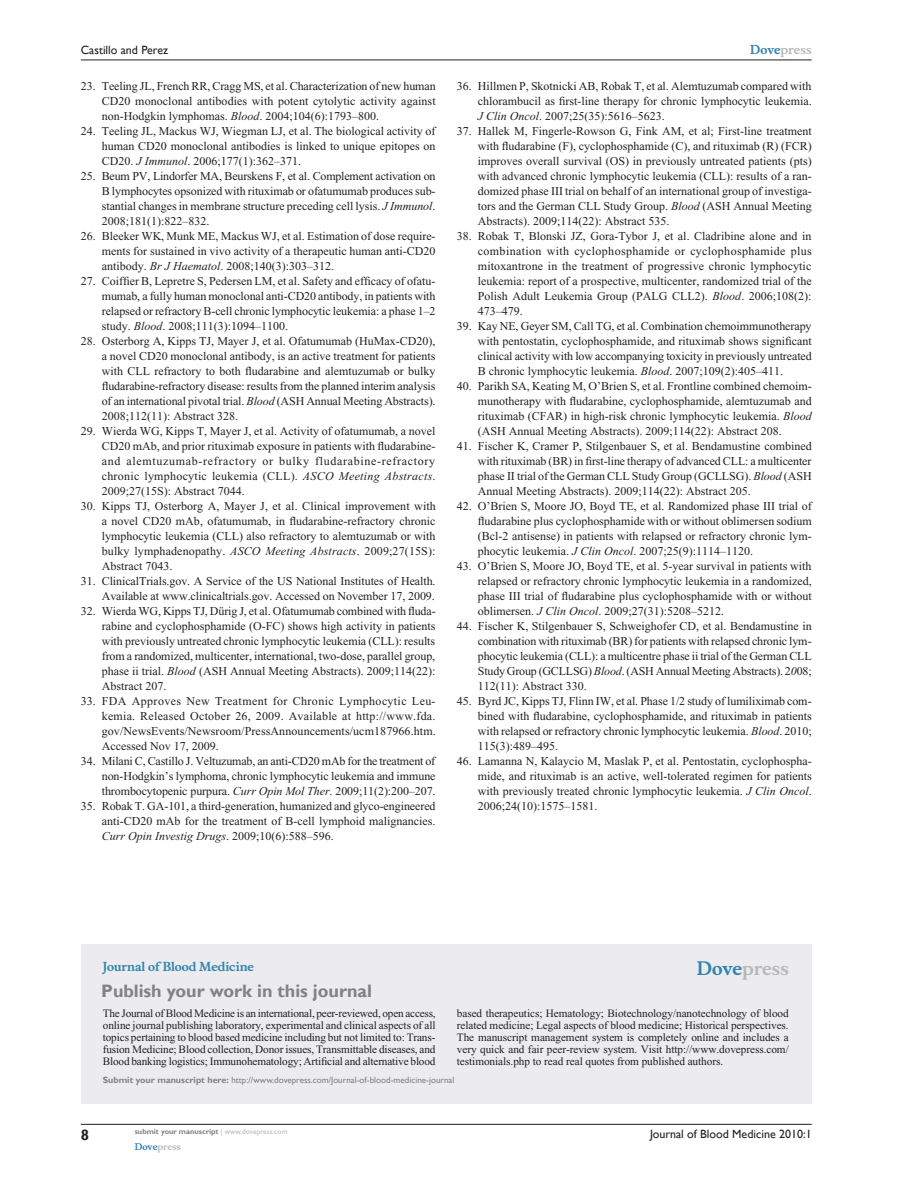
<style>
.page{position:relative;width:918px;height:1188px;background:#fff}
.page>*{position:absolute;margin:0;border:0;box-sizing:border-box;transform-origin:0 0}
.t1{font:700 18px "Gill Sans";color:#808285}
.t2{font:700 18px "Musee";color:#b8b9bc}
.t3{font:12px/15px "Times New Roman";color:#231f20;text-align:justify}
.t4{font:12px "Gill Sans";color:#231f20}
.t5{font:700 12px "Musee";color:#3485ae}
.t6{font:700 12px "Musee";color:#b8b9bc}
.t7{font:11.25px/12px "Times New Roman";letter-spacing:-.01em;color:#231f20;text-align:justify}
.t8{font:9px "Gill Sans";color:#808285}
.t9{font:700 9px "Musee";color:#b8b9bc}
.t10{font:700 7.5px "Gill Sans";color:#808285}
.s1{color:#3485ae}
.s2{font-style:italic}
.s3{font-weight:700}
.s4{font-weight:400;color:#b8b9bc}
</style>
<div class="page">
<div style="left:81px;top:944px;width:731px;height:159px;background:#ececee"></div>
<hr style="left:81px;top:60px;width:731px;height:1px;background:#231f20">
<hr style="left:81px;top:1124px;width:731px;height:1px;background:#231f20">
<p class="t4" style="left:81px;top:43px;width:89px">Castillo and Perez</p>
<p class="t6" style="left:750px;top:43px;width:63px"><span class="s1">Dove</span>press</p>
<p class="t3" style="left:102px;top:79px;width:335px;text-indent:-21px">23. Teeling JL, French RR, Cragg MS, et al. Characterization of new human CD20 monoclonal antibodies with potent cytolytic activity against non-Hodgkin lymphomas. <span class="s2">Blood</span>. 2004;104(6):1793–800.</p>
<p class="t3" style="left:102px;top:124px;width:335px;text-indent:-21px">24. Teeling JL, Mackus WJ, Wiegman LJ, et al. The biological activity of human CD20 monoclonal antibodies is linked to unique epitopes on CD20. <span class="s2">J Immunol</span>. 2006;177(1):362–371.</p>
<p class="t3" style="left:102px;top:169px;width:335px;text-indent:-21px">25. Beum PV, Lindorfer MA, Beurskens F, et al. Complement activation on B lymphocytes opsonized with rituximab or ofatumumab produces sub&shy;stantial changes in membrane structure preceding cell lysis. <span class="s2">J Immunol</span>.<br>2008;181(1):822–832.</p>
<p class="t3" style="left:102px;top:229px;width:335px;text-indent:-21px">26. Bleeker WK, Munk ME, Mackus WJ, et al. Estimation of dose require&shy;ments for sustained in vivo activity of a therapeutic human anti-CD20 antibody. <span class="s2">Br J Haematol</span>. 2008;140(3):303–312.</p>
<p class="t3" style="left:102px;top:274px;width:335px;text-indent:-21px">27. Coiffier B, Lepretre S, Pedersen LM, et al. Safety and efficacy of ofatu&shy;mumab, a fully human monoclonal anti-CD20 antibody, in patients with relapsed or refractory B-cell chronic lymphocytic leukemia: a phase 1–2 study. <span class="s2">Blood</span>. 2008;111(3):1094–1100.</p>
<p class="t3" style="left:102px;top:334px;width:335px;text-indent:-21px">28. Osterborg A, Kipps TJ, Mayer J, et al. Ofatumumab (HuMax-CD20), a novel CD20 monoclonal antibody, is an active treatment for patients with CLL refractory to both fludarabine and alemtuzumab or bulky fludarabine-refractory disease: results from the planned interim analysis of an international pivotal trial. <span class="s2">Blood</span> (ASH Annual Meeting Abstracts).<br>2008;112(11): Abstract 328.</p>
<p class="t3" style="left:102px;top:424px;width:335px;text-indent:-21px">29. Wierda WG, Kipps T, Mayer J, et al. Activity of ofatumumab, a novel CD20 mAb, and prior rituximab exposure in patients with fludarabine&shy;and alemtuzumab-refractory or bulky fludarabine-refractory chronic lymphocytic leukemia (CLL). <span class="s2">ASCO Meeting Abstracts</span>.<br>2009;27(15S): Abstract 7044.</p>
<p class="t3" style="left:102px;top:499px;width:335px;text-indent:-21px">30. Kipps TJ, Osterborg A, Mayer J, et al. Clinical improvement with a novel CD20 mAb, ofatumumab, in fludarabine-refractory chronic lymphocytic leukemia (CLL) also refractory to alemtuzumab or with bulky lymphadenopathy. <span class="s2">ASCO Meeting Abstracts</span>. 2009;27(15S):<br>Abstract 7043.</p>
<p class="t3" style="left:81px;top:574px;width:356px;text-align:right">31. ClinicalTrials.gov. A Service of the US National Institutes of Health.<br>Available at www.clinicaltrials.gov. Accessed on November 17, 2009.</p>
<p class="t3" style="left:102px;top:604px;width:335px;text-indent:-21px">32. Wierda WG, Kipps TJ, Dürig J, et al. Ofatumumab combined with fluda&shy;rabine and cyclophosphamide (O-FC) shows high activity in patients with previously untreated chronic lymphocytic leukemia (CLL): results from a randomized, multicenter, international, two-dose, parallel group, phase ii trial. <span class="s2">Blood</span> (ASH Annual Meeting Abstracts). 2009;114(22):<br>Abstract 207.</p>
<p class="t3" style="left:102px;top:694px;width:336px;text-indent:-21px">33. FDA Approves New Treatment for Chronic Lymphocytic Leu&shy;kemia. Released October 26, 2009. Available at http://www.fda. gov/NewsEvents/Newsroom/PressAnnouncements/ucm187966.htm.<br>Accessed Nov 17, 2009.</p>
<p class="t3" style="left:102px;top:754px;width:335px;text-indent:-21px">34. Milani C, Castillo J. Veltuzumab, an anti-CD20 mAb for the treatment of non-Hodgkin’s lymphoma, chronic lymphocytic leukemia and immune thrombocytopenic purpura. <span class="s2">Curr Opin Mol Ther</span>. 2009;11(2):200–207.</p>
<p class="t3" style="left:102px;top:799px;width:335px;text-indent:-21px">35. Robak T. GA-101, a third-generation, humanized and glyco-engineered anti-CD20 mAb for the treatment of B-cell lymphoid malignancies.<br><span class="s2">Curr Opin Investig Drugs</span>. 2009;10(6):588–596.</p>
<p class="t3" style="left:478px;top:79px;width:335px;text-indent:-21px">36. Hillmen P, Skotnicki AB, Robak T, et al. Alemtuzumab compared with chlorambucil as first-line therapy for chronic lymphocytic leukemia.<br><span class="s2">J Clin Oncol</span>. 2007;25(35):5616–5623.</p>
<p class="t3" style="left:478px;top:124px;width:335px;text-indent:-21px">37. Hallek M, Fingerle-Rowson G, Fink AM, et al; First-line treatment with fludarabine (F), cyclophosphamide (C), and rituximab (R) (FCR) improves overall survival (OS) in previously untreated patients (pts) with advanced chronic lymphocytic leukemia (CLL): results of a ran&shy;domized phase III trial on behalf of an international group of investiga&shy;tors and the German CLL Study Group. <span class="s2">Blood</span> (ASH Annual Meeting Abstracts). 2009;114(22): Abstract 535.</p>
<p class="t3" style="left:478px;top:229px;width:335px;text-indent:-21px">38. Robak T, Blonski JZ, Gora-Tybor J, et al. Cladribine alone and in combination with cyclophosphamide or cyclophosphamide plus mitoxantrone in the treatment of progressive chronic lymphocytic leukemia: report of a prospective, multicenter, randomized trial of the Polish Adult Leukemia Group (PALG CLL2). <span class="s2">Blood</span>. 2006;108(2):<br>473–479.</p>
<p class="t3" style="left:478px;top:319px;width:335px;text-indent:-21px">39. Kay NE, Geyer SM, Call TG, et al. Combination chemoimmunotherapy with pentostatin, cyclophosphamide, and rituximab shows significant clinical activity with low accompanying toxicity in previously untreated B chronic lymphocytic leukemia. <span class="s2">Blood</span>. 2007;109(2):405–411.</p>
<p class="t3" style="left:478px;top:379px;width:335px;text-indent:-21px">40. Parikh SA, Keating M, O’Brien S, et al. Frontline combined chemoim&shy;munotherapy with fludarabine, cyclophosphamide, alemtuzumab and rituximab (CFAR) in high-risk chronic lymphocytic leukemia. <span class="s2">Blood </span>(ASH Annual Meeting Abstracts). 2009;114(22): Abstract 208.</p>
<p class="t3" style="left:478px;top:439px;width:335px;text-indent:-21px">41. Fischer K, Cramer P, Stilgenbauer S, et al. Bendamustine combined with rituximab (BR) in first-line therapy of advanced CLL: a multicenter phase II trial of the German CLL Study Group (GCLLSG). <span class="s2">Blood</span> (ASH Annual Meeting Abstracts). 2009;114(22): Abstract 205.</p>
<p class="t3" style="left:478px;top:499px;width:335px;text-indent:-21px">42. O’Brien S, Moore JO, Boyd TE, et al. Randomized phase III trial of fludarabine plus cyclophosphamide with or without oblimersen sodium (Bcl-2 antisense) in patients with relapsed or refractory chronic lym&shy;phocytic leukemia. <span class="s2">J Clin Oncol</span>. 2007;25(9):1114–1120.</p>
<p class="t3" style="left:478px;top:559px;width:335px;text-indent:-21px">43. O’Brien S, Moore JO, Boyd TE, et al. 5-year survival in patients with relapsed or refractory chronic lymphocytic leukemia in a randomized, phase III trial of fludarabine plus cyclophosphamide with or without oblimersen. <span class="s2">J Clin Oncol</span>. 2009;27(31):5208–5212.</p>
<p class="t3" style="left:478px;top:619px;width:335px;text-indent:-21px">44. Fischer K, Stilgenbauer S, Schweighofer CD, et al. Bendamustine in combination with rituximab (BR) for patients with relapsed chronic lym&shy;phocytic leukemia (CLL): a multicentre phase ii trial of the German CLL Study Group (GCLLSG) <span class="s2">Blood</span>. (ASH Annual Meeting Abstracts). 2<span class="s2">0</span>08; 112(11): Abstract 330.</p>
<p class="t3" style="left:478px;top:694px;width:335px;text-indent:-21px">45. Byrd JC, Kipps TJ, Flinn IW, et al. Phase 1/2 study of lumiliximab com&shy;bined with fludarabine, cyclophosphamide, and rituximab in patients with relapsed or refractory chronic lymphocytic leukemia. <span class="s2">Blood</span>. 2010; 115(3):489–495.</p>
<p class="t3" style="left:478px;top:754px;width:335px;text-indent:-21px">46. Lamanna N, Kalaycio M, Maslak P, et al. Pentostatin, cyclophospha&shy;mide, and rituximab is an active, well-tolerated regimen for patients with previously treated chronic lymphocytic leukemia. <span class="s2">J Clin Oncol</span>.<br>2006;24(10):1575–1581.</p>
<p class="t5" style="left:103px;top:959px;width:153px">Journal of Blood Medicine</p>
<h1 class="t1" style="left:101px;top:980px;width:272px">Publish your work in this journal</h1>
<h1 class="t2" style="left:697px;top:958px;width:94px"><span class="s1">Dove</span>press</h1>
<p class="t7" style="left:103px;top:1007px;width:334px">The Journal of Blood Medicine is an international, peer-reviewed, open access, online journal publishing laboratory, experimental and clinical aspects of all topics pertaining to blood based medicine including but not limited to: Trans&shy;fusion Medicine; Blood collection, Donor issues, Transmittable diseases, and Blood banking logistics; Immunohematology; Artificial and alternative blood</p>
<p class="t7" style="left:457px;top:1007px;width:333px">based therapeutics; Hematology; Biotechnology/nanotechnology of blood related medicine; Legal aspects of blood medicine; Historical perspectives.<br>The manuscript management system is completely online and includes a very quick and fair peer-review system. Visit http://www.dovepress.com/ testimonials.php to read real quotes from published authors.</p>
<p class="t8" style="left:103px;top:1075px;width:353px"><span class="s3">Submit your manuscript here:</span> http://www.dovepress.com/Journal-of-blood-medicine-journal</p>
<p class="t10" style="left:135px;top:1127px;width:154px">submit your manuscript <span class="s4">| www.dovepress.com</span></p>
<p class="t9" style="left:135px;top:1141px;width:48px"><span class="s1">Dove</span>press</p>
<p class="t4" style="left:650px;top:1127px;width:163px">Journal of Blood Medicine 2010:1</p>
</div>
